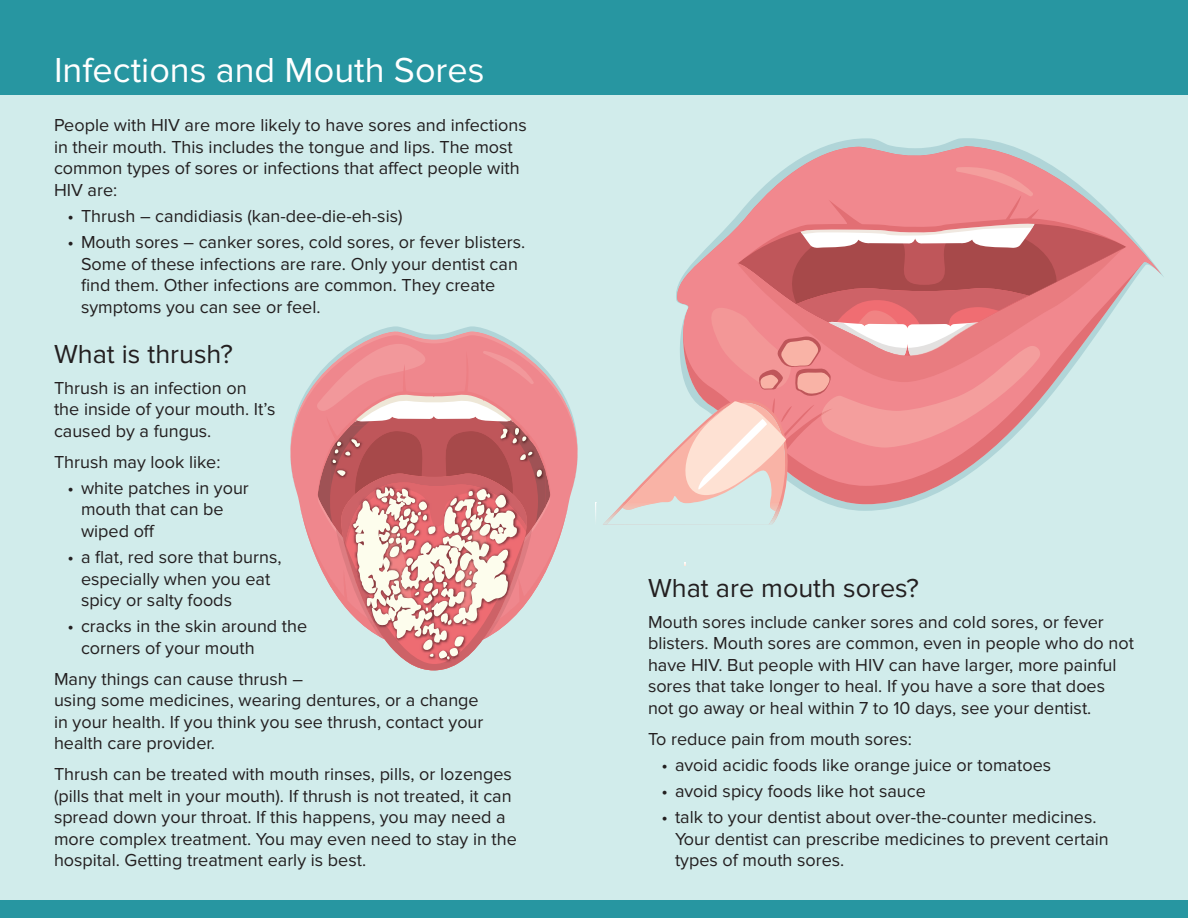
<style>
.page{position:relative;width:1188px;height:918px;background:#d1eceb}
.page>*{position:absolute;margin:0;border:0;box-sizing:border-box;transform-origin:0 0}
.Subhead{font:36px "Proxima Nova";color:#fff}
.Subhead-2{font:27px "Proxima Nova";color:#231f20}
.text{font:18px/21.6px "Proxima Nova";color:#231f20}
.hanging_indent{font:18px/21.6px "Proxima Nova";color:#231f20}
</style>
<div class="page">
<div style="left:0;top:0;width:1188px;height:94px;background:#2796a1"></div>
<div style="left:0;top:900px;width:1188px;height:18px;background:#2796a1"></div>
<svg style="left:290px;top:326px;width:288px;height:344px"></svg>
<svg style="left:787px;top:145px;width:376px;height:147px"></svg>
<svg style="left:623px;top:167px;width:503px;height:344px"></svg>
<img style="left:782px;top:503px;width:3px;height:8px">
<img style="left:603px;top:503px;width:179px;height:22px">
<img style="left:607px;top:503px;width:169px;height:21px">
<img style="left:622px;top:503px;width:157px;height:8px">
<p class="Subhead" style="left:54px;top:50px;width:432px">Infections and Mouth Sores</p>
<p class="text" style="left:54px;top:115px;width:474px">People with HIV are more likely to have sores and infections in their mouth. This includes the tongue and lips. The most common types of sores or infections that affect people with HIV are:</p>
<p class="hanging_indent" style="left:68px;top:205px;width:337px">• Thrush – candidiasis (kan-dee-die-eh-sis)</p>
<p class="hanging_indent" style="left:81px;top:232px;width:446px;text-indent:-14px">• Mouth sores – canker sores, cold sores, or fever blisters.<br>Some of these infections are rare. Only your dentist can find them. Other infections are common. They create symptoms you can see or feel.</p>
<p class="Subhead-2" style="left:54px;top:339px;width:181px">What is thrush?</p>
<p class="text" style="left:54px;top:377px;width:223px">Thrush is an infection on the inside of your mouth. It’s caused by a fungus.</p>
<p class="text" style="left:54px;top:451px;width:168px">Thrush may look like:</p>
<p class="hanging_indent" style="left:81px;top:477px;width:169px;text-indent:-14px">• white patches in your mouth that can be wiped off</p>
<p class="hanging_indent" style="left:81px;top:547px;width:202px;text-indent:-14px">• a flat, red sore that burns, especially when you eat spicy or salty foods</p>
<p class="hanging_indent" style="left:81px;top:616px;width:228px;text-indent:-14px">• cracks in the skin around the corners of your mouth</p>
<p class="text" style="left:54px;top:668px;width:431px">Many things can cause thrush –<br>using some medicines, wearing dentures, or a change in your health. If you think you see thrush, contact your health care provider.</p>
<p class="text" style="left:54px;top:763px;width:464px">Thrush can be treated with mouth rinses, pills, or lozenges (pills that melt in your mouth). If thrush is not treated, it can spread down your throat. If this happens, you may need a more complex treatment. You may even need to stay in the hospital. Getting treatment early is best.</p>
<p class="Subhead-2" style="left:648px;top:573px;width:273px">What are mouth sores?</p>
<p class="text" style="left:648px;top:611px;width:488px">Mouth sores include canker sores and cold sores, or fever blisters. Mouth sores are common, even in people who do not have HIV. But people with HIV can have larger, more painful sores that take longer to heal. If you have a sore that does not go away or heal within 7 to 10 days, see your dentist.</p>
<p class="text" style="left:648px;top:728px;width:265px">To reduce pain from mouth sores:</p>
<p class="hanging_indent" style="left:662px;top:754px;width:391px">• avoid acidic foods like orange juice or tomatoes</p>
<p class="hanging_indent" style="left:662px;top:780px;width:266px">• avoid spicy foods like hot sauce</p>
<p class="hanging_indent" style="left:675px;top:806px;width:435px;text-indent:-14px">• talk to your dentist about over-the-counter medicines.<br>Your dentist can prescribe medicines to prevent certain types of mouth sores.</p>
</div>
